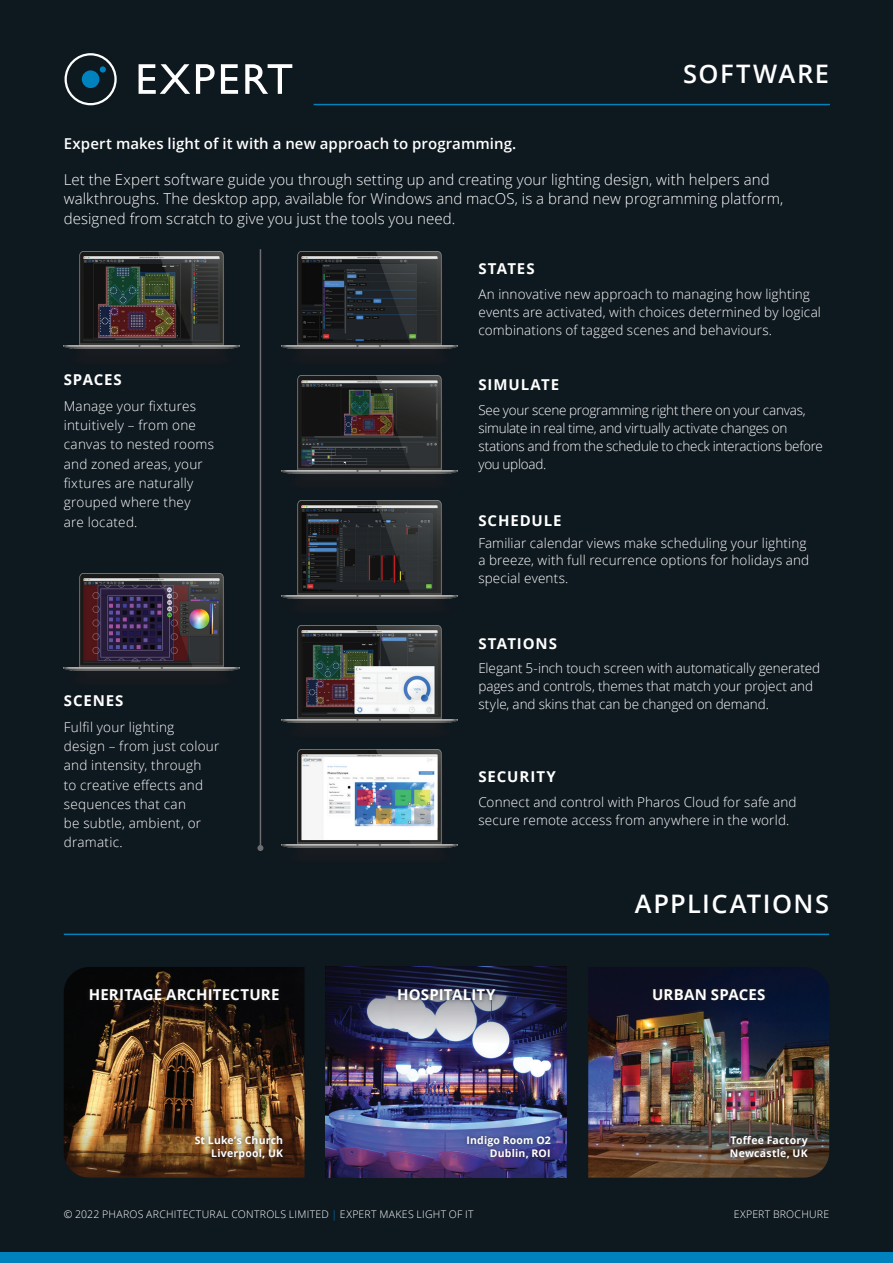
<style>
.page{position:relative;width:893px;height:1263px;background:#0e181f}
.page>*{position:absolute;margin:0;border:0;box-sizing:border-box;transform-origin:0 0}
.t1{font:600 25.5px "Open Sans";letter-spacing:.06em;color:#fff}
.t2{font:300 15px/19.5px "Open Sans";letter-spacing:.005em;color:#fff}
.t3{font:700 15px "Open Sans";letter-spacing:.025em;color:#fff}
.t4{font:600 15px "Open Sans";letter-spacing:.005em;color:#fff}
.t5{font:700 15px "Open Sans";letter-spacing:.06em;color:#fff}
.t6{font:700 15px "Open Sans";letter-spacing:.055em;color:#fff}
.t7{font:700 15px "Open Sans";letter-spacing:.065em;color:#fff}
.t8{font:300 13.5px/19.2px "Open Sans";letter-spacing:.01em;color:#fff}
.t9{font:300 13.5px/18px "Open Sans";letter-spacing:-.02em;color:#fff}
.t10{font:300 10.5px "Open Sans";letter-spacing:.025em;color:#fff}
.t11{font:700 10.5px/12.6px "Open Sans";letter-spacing:.02em;color:#fff;text-align:right}
.s1{color:#0082bf}
</style>
<div class="page">
<div style="left:0;top:1252px;width:893px;height:11px;background:#0082bf"></div>
<img style="left:326px;top:967px;width:241px;height:211px">
<img style="left:588px;top:967px;width:241px;height:211px">
<svg style="left:139px;top:64px;width:51px;height:30px"></svg>
<svg style="left:196px;top:64px;width:19px;height:30px"></svg>
<svg style="left:221px;top:64px;width:17px;height:30px"></svg>
<svg style="left:245px;top:64px;width:47px;height:30px"></svg>
<svg style="left:65px;top:53px;width:52px;height:52px"></svg>
<div style="left:82px;top:70px;width:17px;height:18px;background:#0082bf;border-radius:50%"></div>
<hr style="left:314px;top:104px;width:516px;height:1px;background:#0082bf">
<hr style="left:64px;top:933px;width:765px;height:2px;background:#0082bf">
<hr style="left:260px;top:249px;width:1px;height:599px;background:#6d6d72">
<svg style="left:257px;top:845px;width:6px;height:6px"></svg>
<svg style="left:64px;top:967px;width:240px;height:211px;background:#50381f"></svg>
<div style="left:86px;top:985px;width:197px;height:19px;background:#231f20;opacity:.75"></div>
<div style="left:191px;top:1131px;width:96px;height:33px;background:#231f20;opacity:.75"></div>
<div style="left:649px;top:985px;width:120px;height:19px;background:#0e1428"></div>
<div style="left:394px;top:985px;width:105px;height:19px;background:#231f20;opacity:.75"></div>
<div style="left:462px;top:1131px;width:93px;height:32px;background:#231f20;opacity:.75"></div>
<div style="left:726px;top:1131px;width:85px;height:32px;background:#231f20;opacity:.75"></div>
<img style="left:64px;top:251px;width:175px;height:98px">
<img style="left:282px;top:251px;width:175px;height:98px">
<img style="left:282px;top:376px;width:175px;height:98px">
<img style="left:282px;top:501px;width:175px;height:97px">
<img style="left:64px;top:573px;width:175px;height:98px">
<img style="left:282px;top:625px;width:175px;height:98px">
<img style="left:282px;top:750px;width:175px;height:97px">
<p class="t4" style="left:64px;top:133px;width:454px">Expert makes light of it with a new approach to programming.</p>
<h1 class="t1" style="left:683px;top:57px;width:148px">SOFTWARE</h1>
<p class="t2" style="left:64px;top:169px;width:721px">Let the Expert software guide you through setting up and creating your lighting design, with helpers and walkthroughs. The desktop app, available for Windows and macOS, is a brand new programming platform, designed from scratch to give you just the tools you need.</p>
<p class="t3" style="left:478px;top:258px;width:58px">STATES</p>
<p class="t8" style="left:478px;top:284px;width:344px;line-height:18px">An innovative new approach to managing how lighting events are activated, with choices determined by logical combinations of tagged scenes and behaviours.</p>
<p class="t3" style="left:64px;top:369px;width:60px">SPACES</p>
<p class="t8" style="left:64px;top:396px;width:152px">Manage your fixtures intuitively – from one canvas to nested rooms and zoned areas, your fixtures are naturally grouped where they are located.</p>
<p class="t3" style="left:64px;top:690px;width:61px">SCENES</p>
<p class="t8" style="left:64px;top:717px;width:157px">Fulfil your lighting<br>design – from just colour and intensity, through<br>to creative effects and sequences that can<br>be subtle, ambient, or dramatic.</p>
<p class="t3" style="left:89px;top:984px;width:192px">HERITAGE ARCHITECTURE</p>
<p class="t11" style="left:195px;top:1134px;width:90px">St Luke’s Church<br>Liverpool, UK</p>
<p class="t5" style="left:478px;top:374px;width:82px">SIMULATE</p>
<p class="t9" style="left:478px;top:400px;width:346px">See your scene programming right there on your canvas, simulate in real time, and virtually activate changes on stations and from the schedule to check interactions before you upload.</p>
<p class="t6" style="left:478px;top:509px;width:85px">SCHEDULE</p>
<p class="t8" style="left:478px;top:535px;width:332px;line-height:16.5px">Familiar calendar views make scheduling your lighting a breeze, with full recurrence options for holidays and</p>
<p class="t8" style="left:478px;top:568px;width:92px">special events.</p>
<p class="t5" style="left:478px;top:633px;width:80px">STATIONS</p>
<p class="t8" style="left:478px;top:659px;width:343px;line-height:18px">Elegant 5-inch touch screen with automatically generated pages and controls, themes that match your project and style, and skins that can be changed on demand.</p>
<p class="t7" style="left:478px;top:766px;width:79px">SECURITY</p>
<p class="t8" style="left:478px;top:792px;width:320px;line-height:18px">Connect and control with Pharos Cloud for safe and secure remote access from anywhere in the world.</p>
<h1 class="t1" style="left:635px;top:886px;width:196px">APPLICATIONS</h1>
<p class="t3" style="left:397px;top:984px;width:100px">HOSPITALITY</p>
<p class="t3" style="left:652px;top:984px;width:115px">URBAN SPACES</p>
<p class="t11" style="left:466px;top:1134px;width:86px">Indigo Room O2<br>Dublin, ROI</p>
<p class="t11" style="left:730px;top:1134px;width:79px;text-align:left">Toffee Factory<br>Newcastle, UK</p>
<p class="t10" style="left:64px;top:1207px;width:411px">© 2022 PHAROS ARCHITECTURAL CONTROLS LIMITED <span class="s1">|</span> EXPERT MAKES LIGHT OF IT</p>
<p class="t10" style="left:734px;top:1207px;width:97px">EXPERT BROCHURE</p>
</div>
